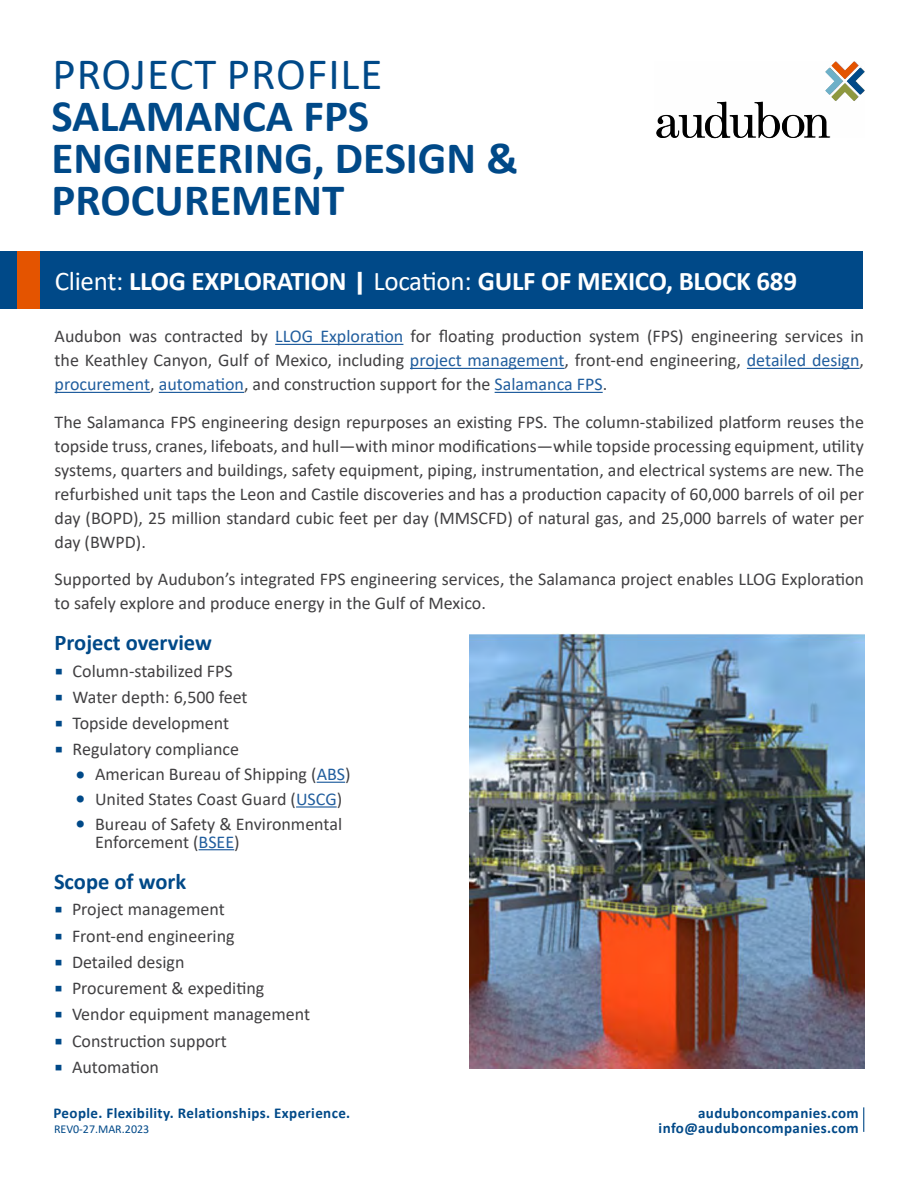
<style>
.page{position:relative;width:918px;height:1188px;background:#fff}
.page>*{position:absolute;margin:0;border:0;box-sizing:border-box;transform-origin:0 0}
.t1{font:700 45px/42px "Calibri";color:#004988}
.t2{font:45px "Calibri";letter-spacing:.02em;color:#004988}
.t3{font:700 27px "Calibri";letter-spacing:-.01em;color:#fff}
.t4{font:700 22.5px "Calibri";color:#004988}
.t5{font:18px/24px "Calibri";color:#414042;text-align:justify}
.t6{font:700 15px "Calibri";letter-spacing:.025em;color:#004988}
.t7{font:12px "Calibri";color:#004988}
.s1{font-weight:400}
.s2{font-family:"Franklin Gothic";font-weight:600}
.s3{color:#215e9e}
.s4{font-family:"Franklin Gothic";font-size:25.5px;color:#004988}
.s5{font-size:22.5px;color:#004988}
</style>
<div class="page">
<svg style="left:863px;top:1107px;width:1px;height:25px"></svg>
<svg style="left:656px;top:62px;width:208px;height:76px"></svg>
<hr style="left:275px;top:344px;width:128px;height:1px;background:#215e9e">
<hr style="left:410px;top:368px;width:155px;height:1px;background:#215e9e">
<hr style="left:747px;top:368px;width:113px;height:1px;background:#215e9e">
<hr style="left:55px;top:392px;width:95px;height:1px;background:#215e9e">
<hr style="left:159px;top:392px;width:85px;height:1px;background:#215e9e">
<hr style="left:495px;top:392px;width:108px;height:1px;background:#215e9e">
<svg style="left:317px;top:782px;width:28px;height:1px"></svg>
<hr style="left:296px;top:806px;width:41px;height:2px;background:#215e9e">
<hr style="left:199px;top:849px;width:35px;height:1px;background:#215e9e">
<img style="left:469px;top:634px;width:395px;height:435px">
<div style="left:0;top:251px;width:862px;height:58px;background:#004988"></div>
<div style="left:18px;top:251px;width:22px;height:58px;background:#e45400"></div>
<h1 class="t2" style="left:52px;top:43px;width:331px">PROJECT PROFILE</h1>
<h1 class="t1" style="left:52px;top:95px;width:468px">SALAMANCA FPS<br>ENGINEERING, DESIGN &amp;<br>PROCUREMENT</h1>
<h2 class="t3" style="left:55px;top:262px;width:744px"><span class="s1">Client:</span> LLOG EXPLORATION <span class="s2">|</span> <span class="s1">Location:</span> GULF OF MEXICO, BLOCK 689</h2>
<p class="t5" style="left:55px;top:324px;width:811px">Audubon was contracted by <span class="s3">LLOG Exploration</span> for floating production system (FPS) engineering services in the Keathley Canyon, Gulf of Mexico, including <span class="s3">project management</span>, front-end engineering, <span class="s3">detailed design</span>, <span class="s3">procurement</span>, <span class="s3">automation</span>, and construction support for the <span class="s3">Salamanca FPS</span>.</p>
<p class="t5" style="left:55px;top:409px;width:811px">The Salamanca FPS engineering design repurposes an existing FPS. The column-stabilized platform reuses the topside truss, cranes, lifeboats, and hull—with minor modifications—while topside processing equipment, utility systems, quarters and buildings, safety equipment, piping, instrumentation, and electrical systems are new. The refurbished unit taps the Leon and Castile discoveries and has a production capacity of 60,000 barrels of oil per day (BOPD), 25 million standard cubic feet per day (MMSCFD) of natural gas, and 25,000 barrels of water per day (BWPD).</p>
<p class="t5" style="left:55px;top:567px;width:811px">Supported by Audubon’s integrated FPS engineering services, the Salamanca project enables LLOG Exploration to safely explore and produce energy in the Gulf of Mexico.</p>
<p class="t4" style="left:55px;top:627px;width:159px">Project overview</p>
<p class="t5" style="left:55px;top:658px;width:180px"><span class="s4">▪</span> Column-stabilized FPS</p>
<p class="t5" style="left:55px;top:685px;width:195px"><span class="s4">▪</span> Water depth: 6,500 feet</p>
<p class="t5" style="left:55px;top:711px;width:176px"><span class="s4">▪</span> Topside development</p>
<p class="t5" style="left:55px;top:737px;width:186px"><span class="s4">▪</span> Regulatory compliance</p>
<p class="t5" style="left:75px;top:762px;width:277px"><span class="s5">•</span> American Bureau of Shipping (<span class="s3">ABS</span>)</p>
<p class="t5" style="left:75px;top:787px;width:269px"><span class="s5">•</span> United States Coast Guard (<span class="s3">USCG</span>)</p>
<p class="t5" style="left:95px;top:814px;width:249px;line-height:18px;text-indent:-20px"><span class="s5">•</span> Bureau of Safety &amp; Environmental<br>Enforcement (<span class="s3">BSEE</span>)</p>
<p class="t4" style="left:54px;top:866px;width:134px">Scope of work</p>
<p class="t5" style="left:54px;top:897px;width:172px"><span class="s4">▪</span> Project management</p>
<p class="t5" style="left:54px;top:923px;width:182px"><span class="s4">▪</span> Front-end engineering</p>
<p class="t5" style="left:54px;top:949px;width:132px"><span class="s4">▪</span> Detailed design</p>
<p class="t5" style="left:54px;top:976px;width:212px"><span class="s4">▪</span> Procurement &amp; expediting</p>
<p class="t5" style="left:54px;top:1002px;width:258px"><span class="s4">▪</span> Vendor equipment management</p>
<p class="t5" style="left:54px;top:1028px;width:174px"><span class="s4">▪</span> Construction support</p>
<p class="t5" style="left:54px;top:1054px;width:107px"><span class="s4">▪</span> Automation</p>
<p class="t6" style="left:54px;top:1103px;width:298px">People. Flexibility. Relationships. Experience.</p>
<p class="t6" style="left:698px;top:1102px;width:162px">auduboncompanies.com</p>
<p class="t7" style="left:54px;top:1120px;width:97px">REV0-27.MAR.2023</p>
<p class="t6" style="left:659px;top:1117px;width:202px">info@auduboncompanies.com</p>
</div>
